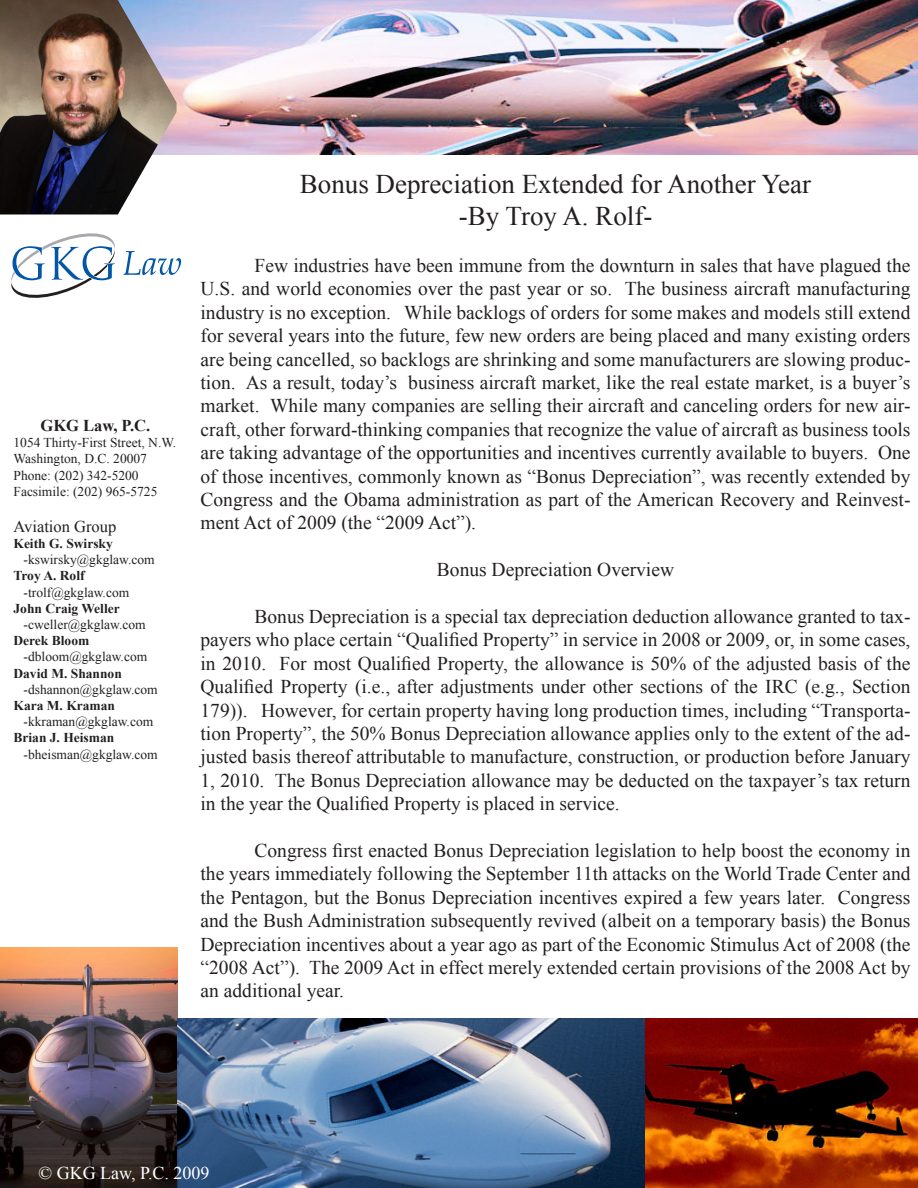
<style>
.page{position:relative;width:918px;height:1188px;background:#fff}
.page>*{position:absolute;margin:0;border:0;box-sizing:border-box;transform-origin:0 0}
.t1{font:27px "Times New Roman";color:#231f20}
.t2{font:19.5px/23.4px "Times New Roman";color:#231f20;text-align:justify}
.t3{font:18px "Times New Roman";color:#fff}
.t4{font:16.5px "Times New Roman";color:#231f20}
.t5{font:700 16.5px "Times New Roman";color:#231f20}
.t6{font:13.5px "Times New Roman";color:#231f20}
.t7{font:700 13.5px "Times New Roman";color:#231f20}
</style>
<div class="page">
<img style="left:177px;top:0;width:741px;height:155px">
<img style="left:0;top:0;width:177px;height:214px">
<svg style="left:11px;top:233px;width:104px;height:65px"></svg>
<svg style="left:124px;top:251px;width:57px;height:24px"></svg>
<img style="left:0;top:948px;width:178px;height:240px">
<img style="left:178px;top:1018px;width:740px;height:170px">
<p class="t5" style="left:40px;top:414px;width:111px">GKG Law, P.C.</p>
<p class="t6" style="left:14px;top:434px;width:164px">1054 Thirty-First Street, N.W.</p>
<p class="t6" style="left:14px;top:450px;width:135px">Washington, D.C. 20007</p>
<p class="t6" style="left:14px;top:466px;width:127px">Phone: (202) 342-5200</p>
<p class="t6" style="left:14px;top:482px;width:145px">Facsimile: (202) 965-5725</p>
<p class="t4" style="left:14px;top:515px;width:104px">Aviation Group</p>
<p class="t7" style="left:14px;top:534px;width:101px">Keith G. Swirsky</p>
<p class="t6" style="left:24px;top:551px;width:133px">-kswirsky@gkglaw.com</p>
<p class="t7" style="left:14px;top:567px;width:73px">Troy A. Rolf</p>
<p class="t6" style="left:24px;top:583px;width:107px">-trolf@gkglaw.com</p>
<p class="t7" style="left:14px;top:599px;width:108px">John Craig Weller</p>
<p class="t6" style="left:24px;top:615px;width:124px">-cweller@gkglaw.com</p>
<p class="t7" style="left:14px;top:631px;width:77px">Derek Bloom</p>
<p class="t6" style="left:24px;top:648px;width:125px">-dbloom@gkglaw.com</p>
<p class="t7" style="left:14px;top:664px;width:110px">David M. Shannon</p>
<p class="t6" style="left:24px;top:680px;width:136px">-dshannon@gkglaw.com</p>
<p class="t7" style="left:14px;top:696px;width:103px">Kara M. Kraman</p>
<p class="t6" style="left:24px;top:713px;width:131px">-kkraman@gkglaw.com</p>
<p class="t7" style="left:14px;top:729px;width:102px">Brian J. Heisman</p>
<p class="t6" style="left:24px;top:745px;width:136px">-bheisman@gkglaw.com</p>
<p class="t1" style="left:300px;top:166px;width:513px">Bonus Depreciation Extended for Another Year</p>
<p class="t1" style="left:459px;top:198px;width:195px">-By Troy A. Rolf-</p>
<p class="t2" style="left:201px;top:253px;width:711px;text-indent:54px">Few industries have been immune from the downturn in sales that have plagued the U.S. and world economies over the past year or so. The business aircraft manufacturing industry is no exception. While backlogs of orders for some makes and models still extend for several years into the future, few new orders are being placed and many existing orders are being cancelled, so backlogs are shrinking and some manufacturers are slowing produc&shy;tion. As a result, today’s business aircraft market, like the real estate market, is a buyer’s market. While many companies are selling their aircraft and canceling orders for new air&shy;craft, other forward-thinking companies that recognize the value of aircraft as business tools are taking advantage of the opportunities and incentives currently available to buyers. One of those incentives, commonly known as “Bonus Depreciation”, was recently extended by Congress and the Obama administration as part of the American Recovery and Reinvest&shy;ment Act of 2009 (the “2009 Act”).</p>
<p class="t2" style="left:437px;top:558px;width:239px">Bonus Depreciation Overview</p>
<p class="t2" style="left:201px;top:604px;width:711px;text-indent:54px">Bonus Depreciation is a special tax depreciation deduction allowance granted to tax&shy;payers who place certain “Qualified Property” in service in 2008 or 2009, or, in some cases, in 2010. For most Qualified Property, the allowance is 50% of the adjusted basis of the Qualified Property (i.e., after adjustments under other sections of the IRC (e.g., Section 179)). However, for certain property having long production times, including “Transporta&shy;tion Property”, the 50% Bonus Depreciation allowance applies only to the extent of the ad&shy;justed basis thereof attributable to manufacture, construction, or production before January 1, 2010. The Bonus Depreciation allowance may be deducted on the taxpayer’s tax return in the year the Qualified Property is placed in service.</p>
<p class="t2" style="left:201px;top:838px;width:711px;text-indent:54px">Congress first enacted Bonus Depreciation legislation to help boost the economy in the years immediately following the September 11th attacks on the World Trade Center and the Pentagon, but the Bonus Depreciation incentives expired a few years later. Congress and the Bush Administration subsequently revived (albeit on a temporary basis) the Bonus Depreciation incentives about a year ago as part of the Economic Stimulus Act of 2008 (the “2008 Act”). The 2009 Act in effect merely extended certain provisions of the 2008 Act by an additional year.</p>
<p class="t3" style="left:39px;top:1161px;width:172px">© GKG Law, P.C. 2009</p>
</div>
